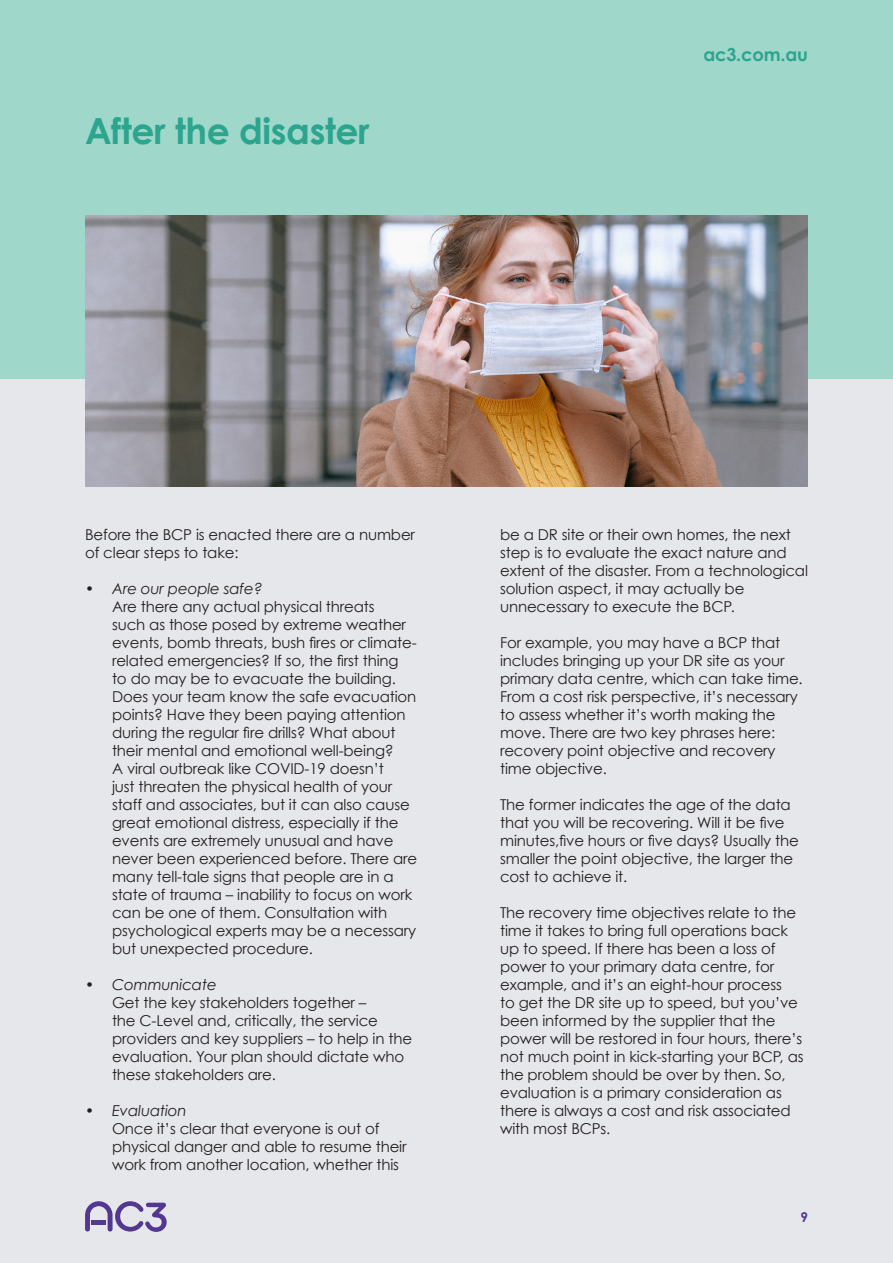
<style>
.page{position:relative;width:893px;height:1263px;background:#e0e2e6}
.page>*{position:absolute;margin:0;border:0;box-sizing:border-box;transform-origin:0 0}
.t1{font:700 36px "Century Gothic";letter-spacing:-.01em;color:#2ca58e}
.t2{font:700 18px "Century Gothic";letter-spacing:-.01em;color:#2ca58e}
.t3{font:15px/18px "Century Gothic";letter-spacing:-.01em;color:#231f20}
.t4{font:700 13.5px "Century Gothic";color:#54378f}
.s1{font-style:italic}
</style>
<div class="page">
<svg style="left:85px;top:1201px;width:82px;height:31px"></svg>
<div style="left:0;top:0;width:893px;height:378px;background:#a0d7cb"></div>
<img style="left:85px;top:215px;width:723px;height:271px">
<p class="t1" style="left:85px;top:108px;width:286px">After the disaster</p>
<p class="t2" style="left:703px;top:43px;width:106px">ac3.com.au</p>
<p class="t3" style="left:85px;top:525px;width:332px">Before the BCP is enacted there are a number of clear steps to take:</p>
<p class="t3" style="left:112px;top:579px;width:307px;text-indent:-27px"><span class="s1">• Are our people safe?<br></span>Are there any actual physical threats<br>such as those posed by extreme weather events, bomb threats, bush fires or climate&shy;related emergencies? If so, the first thing<br>to do may be to evacuate the building.<br>Does your team know the safe evacuation points? Have they been paying attention during the regular fire drills? What about their mental and emotional well-being?<br>A viral outbreak like COVID-19 doesn’t<br>just threaten the physical health of your staff and associates, but it can also cause great emotional distress, especially if the events are extremely unusual and have never been experienced before. There are many tell-tale signs that people are in a state of trauma – inability to focus on work can be one of them. Consultation with psychological experts may be a necessary but unexpected procedure.</p>
<p class="t3" style="left:112px;top:975px;width:302px;text-indent:-27px"><span class="s1">• Communicate<br></span>Get the key stakeholders together –<br>the C-Level and, critically, the service providers and key suppliers – to help in the evaluation. Your plan should dictate who these stakeholders are.</p>
<p class="t3" style="left:112px;top:1101px;width:296px;text-indent:-27px"><span class="s1">• Evaluation<br></span>Once it’s clear that everyone is out of physical danger and able to resume their work from another location, whether this</p>
<p class="t3" style="left:500px;top:525px;width:309px">be a DR site or their own homes, the next step is to evaluate the exact nature and extent of the disaster. From a technological solution aspect, it may actually be unnecessary to execute the BCP.</p>
<p class="t3" style="left:500px;top:633px;width:304px">For example, you may have a BCP that includes bringing up your DR site as your primary data centre, which can take time.<br>From a cost risk perspective, it’s necessary to assess whether it’s worth making the move. There are two key phrases here: recovery point objective and recovery time objective.</p>
<p class="t3" style="left:500px;top:795px;width:300px">The former indicates the age of the data that you will be recovering. Will it be five minutes,five hours or five days? Usually the smaller the point objective, the larger the cost to achieve it.</p>
<p class="t3" style="left:500px;top:903px;width:305px">The recovery time objectives relate to the time it takes to bring full operations back up to speed. If there has been a loss of power to your primary data centre, for example, and it’s an eight-hour process<br>to get the DR site up to speed, but you’ve been informed by the supplier that the power will be restored in four hours, there’s not much point in kick-starting your BCP, as the problem should be over by then. So, evaluation is a primary consideration as there is always a cost and risk associated with most BCPs.</p>
<p class="t4" style="left:800px;top:1208px;width:9px">9</p>
</div>
